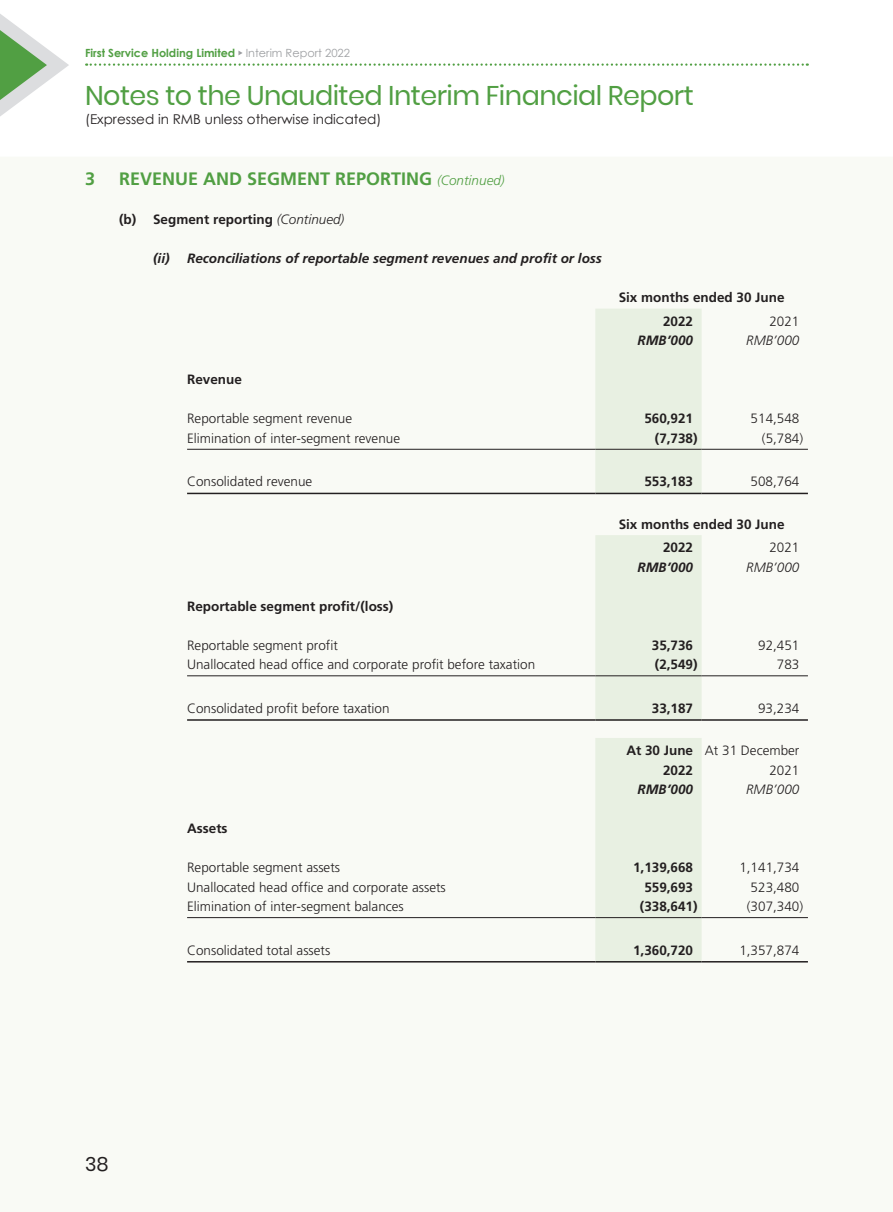
<style>
.page{position:relative;width:893px;height:1212px;background:#fff}
.page>*{position:absolute;margin:0;border:0;box-sizing:border-box;transform-origin:0 0}
.t1{font:27px "Poppins";letter-spacing:-.02em;color:#519f43}
.t2{font:19.5px "Poppins";color:#231f20}
.t3{font:700 18px "Frutiger LT Std";color:#519f43}
.t4{font:300 13.5px/19.5px "Frutiger LT Std";color:#231f20;text-align:right}
.t5{font:700 13.5px/23.7px "Frutiger LT Std";color:#231f20}
.t6{font:italic 700 13.5px "Frutiger LT Std";color:#231f20}
.t7{font:13.5px "Century Gothic";color:#231f20}
.t8{font:italic 300 13.5px "Frutiger LT Std";color:#231f20}
.t9{font:700 11.25px "Century Gothic";color:#519f43}
.s1{font-weight:400;color:#9d9fa2}
.s2{font-weight:300;font-style:italic;font-size:13.5px}
.s3{font-weight:300;font-style:italic}
</style>
<div class="page">
<svg style="left:238px;top:51px;width:5px;height:4px"></svg>
<svg style="left:86px;top:63px;width:722px;height:3px"></svg>
<svg style="left:0;top:14px;width:69px;height:102px"></svg>
<div style="left:595px;top:309px;width:107px;height:184px;background:#e8f0e2"></div>
<hr style="left:187px;top:449px;width:408px;height:1px;background:#231f20">
<hr style="left:595px;top:449px;width:107px;height:1px;background:#231f20">
<hr style="left:702px;top:449px;width:106px;height:1px;background:#231f20">
<hr style="left:187px;top:493px;width:408px;height:1px;background:#231f20">
<hr style="left:595px;top:493px;width:107px;height:1px;background:#231f20">
<hr style="left:702px;top:493px;width:106px;height:1px;background:#231f20">
<div style="left:595px;top:535px;width:107px;height:184px;background:#e8f0e2"></div>
<hr style="left:187px;top:675px;width:408px;height:1px;background:#231f20">
<hr style="left:595px;top:675px;width:107px;height:1px;background:#231f20">
<hr style="left:702px;top:675px;width:106px;height:1px;background:#231f20">
<hr style="left:187px;top:719px;width:408px;height:2px;background:#231f20">
<hr style="left:595px;top:719px;width:107px;height:2px;background:#231f20">
<hr style="left:702px;top:719px;width:106px;height:2px;background:#231f20">
<div style="left:595px;top:738px;width:107px;height:223px;background:#e8f0e2"></div>
<hr style="left:187px;top:917px;width:408px;height:1px;background:#231f20">
<hr style="left:595px;top:917px;width:107px;height:1px;background:#231f20">
<hr style="left:702px;top:917px;width:106px;height:1px;background:#231f20">
<hr style="left:187px;top:961px;width:408px;height:1px;background:#231f20">
<hr style="left:595px;top:961px;width:107px;height:1px;background:#231f20">
<hr style="left:702px;top:961px;width:106px;height:1px;background:#231f20">
<p class="t9" style="left:85px;top:44px;width:266px">First Service Holding Limited <span class="s1">Interim Report 2022</span></p>
<h1 class="t1" style="left:85px;top:80px;width:610px">Notes to the Unaudited Interim Financial Report</h1>
<p class="t7" style="left:85px;top:110px;width:298px">(Expressed in RMB unless otherwise indicated)</p>
<h3 class="t3" style="left:85px;top:168px;width:12px">3</h3>
<h3 class="t3" style="left:119px;top:168px;width:387px">REVENUE AND SEGMENT REPORTING <span class="s2">(Continued)</span></h3>
<p class="t5" style="left:119px;top:208px;width:227px">(b) Segment reporting <span class="s3">(Continued)</span></p>
<p class="t6" style="left:153px;top:250px;width:450px">(ii) Reconciliations of reportable segment revenues and profit or loss</p>
<p class="t5" style="left:663px;top:286px;width:123px;text-indent:-44px">Six months ended 30 June<br>2022</p>
<p class="t4" style="left:769px;top:312px;width:32px">2021</p>
<p class="t6" style="left:638px;top:333px;width:57px">RMB’000</p>
<p class="t8" style="left:746px;top:333px;width:55px">RMB’000</p>
<p class="t5" style="left:187px;top:368px;width:56px">Revenue</p>
<p class="t4" style="left:187px;top:409px;width:167px">Reportable segment revenue</p>
<p class="t5" style="left:644px;top:407px;width:50px">560,921</p>
<p class="t4" style="left:751px;top:409px;width:50px">514,548</p>
<p class="t4" style="left:187px;top:429px;width:215px">Elimination of inter-segment revenue</p>
<p class="t5" style="left:655px;top:426px;width:44px">(7,738)</p>
<p class="t4" style="left:762px;top:429px;width:43px">(5,784)</p>
<p class="t4" style="left:187px;top:472px;width:127px">Consolidated revenue</p>
<p class="t5" style="left:644px;top:470px;width:50px">553,183</p>
<p class="t4" style="left:751px;top:472px;width:50px">508,764</p>
<p class="t5" style="left:663px;top:512px;width:123px;text-indent:-44px">Six months ended 30 June<br>2022</p>
<p class="t4" style="left:769px;top:538px;width:32px">2021</p>
<p class="t6" style="left:638px;top:559px;width:57px">RMB’000</p>
<p class="t8" style="left:746px;top:559px;width:55px">RMB’000</p>
<p class="t5" style="left:187px;top:594px;width:208px">Reportable segment profit/(loss)</p>
<p class="t4" style="left:187px;top:636px;width:152px">Reportable segment profit</p>
<p class="t5" style="left:652px;top:633px;width:43px">35,736</p>
<p class="t4" style="left:758px;top:636px;width:43px">92,451</p>
<p class="t4" style="left:187px;top:655px;width:350px">Unallocated head office and corporate profit before taxation</p>
<p class="t5" style="left:655px;top:653px;width:44px">(2,549)</p>
<p class="t4" style="left:777px;top:655px;width:24px">783</p>
<p class="t4" style="left:187px;top:699px;width:204px">Consolidated profit before taxation</p>
<p class="t5" style="left:652px;top:696px;width:43px">33,187</p>
<p class="t4" style="left:758px;top:699px;width:43px">93,234</p>
<p class="t5" style="left:626px;top:741px;width:68px;line-height:19.5px;text-align:right">At 30 June<br>2022</p>
<p class="t4" style="left:705px;top:741px;width:96px">At 31 December<br>2021</p>
<p class="t6" style="left:638px;top:781px;width:57px">RMB’000</p>
<p class="t8" style="left:746px;top:782px;width:55px">RMB’000</p>
<p class="t5" style="left:187px;top:817px;width:42px">Assets</p>
<p class="t4" style="left:187px;top:858px;width:155px">Reportable segment assets</p>
<p class="t5" style="left:633px;top:856px;width:62px">1,139,668</p>
<p class="t4" style="left:739px;top:858px;width:62px">1,141,734</p>
<p class="t4" style="left:187px;top:877px;width:260px">Unallocated head office and corporate assets</p>
<p class="t5" style="left:644px;top:875px;width:50px">559,693</p>
<p class="t4" style="left:751px;top:877px;width:50px">523,480</p>
<p class="t4" style="left:187px;top:897px;width:218px">Elimination of inter-segment balances</p>
<p class="t5" style="left:640px;top:895px;width:59px">(338,641)</p>
<p class="t4" style="left:747px;top:897px;width:58px">(307,340)</p>
<p class="t4" style="left:187px;top:940px;width:145px">Consolidated total assets</p>
<p class="t5" style="left:633px;top:938px;width:62px">1,360,720</p>
<p class="t4" style="left:739px;top:940px;width:62px">1,357,874</p>
<h2 class="t2" style="left:85px;top:1153px;width:25px">38</h2>
</div>
